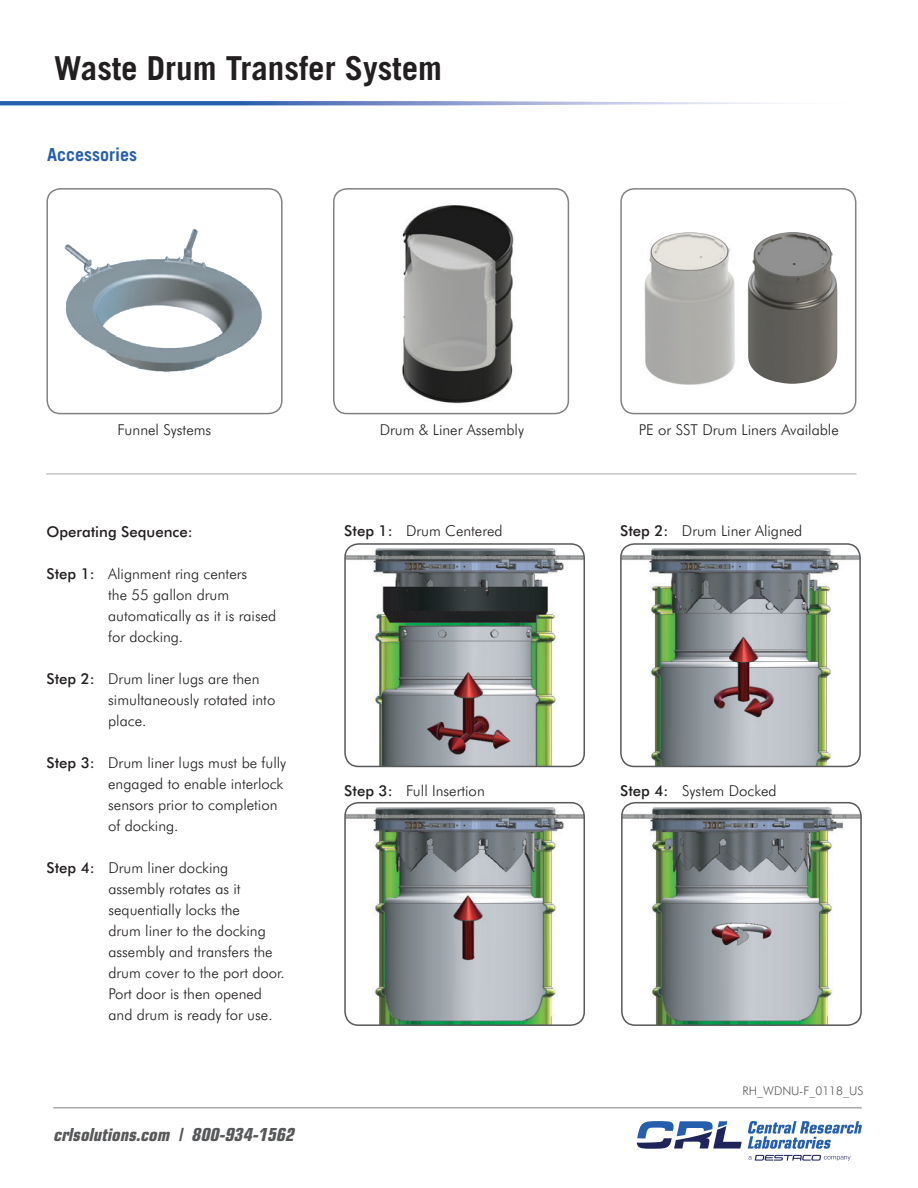
<style>
.page{position:relative;width:918px;height:1188px;background:#fff}
.page>*{position:absolute;margin:0;border:0;box-sizing:border-box;transform-origin:0 0}
.t1{font:700 33px "Trade Gothic LT Std";color:#231f20}
.t2{font:19.5px "Eurostile Con Hea Ita";color:#57585a}
.t3{font:700 18px "Trade Gothic LT Std";color:#245eac}
.t4{font:300 15px/21px "Futura BT";color:#231f20}
.t5{font:500 15px "Futura BT";color:#231f20}
.t6{font:300 12px "Futura BT";color:#57585a}
.s1{font-weight:500}
</style>
<div class="page">
<svg style="left:0;top:101px;width:782px;height:4px;background:#7f9bcc"></svg>
<hr style="left:53px;top:1107px;width:809px;height:1px;background:#a8a9ad">
<svg style="left:749px;top:1155px;width:102px;height:6px"></svg>
<svg style="left:748px;top:1121px;width:114px;height:28px"></svg>
<svg style="left:637px;top:1121px;width:105px;height:28px"></svg>
<div style="left:620px;top:188px;width:236px;height:226px;border:2px solid #808285;border-radius:13px"></div>
<img style="left:402px;top:205px;width:112px;height:199px">
<div style="left:333px;top:188px;width:236px;height:226px;border:2px solid #808285;border-radius:13px"></div>
<img style="left:644px;top:232px;width:91px;height:153px">
<img style="left:747px;top:233px;width:89px;height:151px">
<img style="left:49px;top:191px;width:231px;height:223px">
<div style="left:46px;top:188px;width:237px;height:226px;border:2px solid #808285;border-radius:13px"></div>
<img style="left:622px;top:545px;width:238px;height:221px">
<div style="left:620px;top:543px;width:241px;height:224px;border:2px solid #57585a;border-radius:14px"></div>
<img style="left:346px;top:545px;width:238px;height:221px">
<div style="left:344px;top:543px;width:241px;height:224px;border:2px solid #57585a;border-radius:14px"></div>
<img style="left:346px;top:803px;width:237px;height:221px">
<div style="left:344px;top:802px;width:241px;height:224px;border:2px solid #57585a;border-radius:14px"></div>
<img style="left:623px;top:804px;width:237px;height:220px">
<div style="left:621px;top:802px;width:241px;height:224px;border:2px solid #57585a;border-radius:14px"></div>
<hr style="left:46px;top:473px;width:810px;height:2px;background:#57585a">
<h1 class="t1" style="left:54px;top:48px;width:390px">Waste Drum Transfer System</h1>
<p class="t3" style="left:47px;top:143px;width:91px">Accessories</p>
<p class="t4" style="left:118px;top:419px;width:95px">Funnel Systems</p>
<p class="t4" style="left:380px;top:419px;width:146px">Drum &amp; Liner Assembly</p>
<p class="t4" style="left:639px;top:419px;width:202px">PE or SST Drum Liners Available</p>
<p class="t5" style="left:46px;top:523px;width:148px">Operating Sequence:</p>
<p class="t4" style="left:108px;top:563px;width:170px;text-indent:-62px"><span class="s1">Step 1:</span> Alignment ring centers<br>the 55 gallon drum automatically as it is raised for docking.</p>
<p class="t4" style="left:108px;top:668px;width:169px;text-indent:-62px"><span class="s1">Step 2:</span> Drum liner lugs are then simultaneously rotated into place.</p>
<p class="t4" style="left:108px;top:752px;width:180px;text-indent:-62px"><span class="s1">Step 3:</span> Drum liner lugs must be fully engaged to enable interlock sensors prior to completion of docking.</p>
<p class="t4" style="left:108px;top:857px;width:178px;text-indent:-62px"><span class="s1">Step 4:</span> Drum liner docking assembly rotates as it sequentially locks the<br>drum liner to the docking assembly and transfers the drum cover to the port door.<br>Port door is then opened and drum is ready for use.</p>
<h2 class="t2" style="left:54px;top:1120px;width:243px">crlsolutions.com | 800-934-1562</h2>
<p class="t4" style="left:344px;top:520px;width:160px"><span class="s1">Step 1:</span> Drum Centered</p>
<p class="t4" style="left:620px;top:520px;width:184px"><span class="s1">Step 2:</span> Drum Liner Aligned</p>
<p class="t4" style="left:344px;top:780px;width:142px"><span class="s1">Step 3:</span> Full Insertion</p>
<p class="t4" style="left:620px;top:780px;width:158px"><span class="s1">Step 4:</span> System Docked</p>
<p class="t6" style="left:743px;top:1083px;width:122px">RH_WDNU-F_0118_US</p>
</div>
